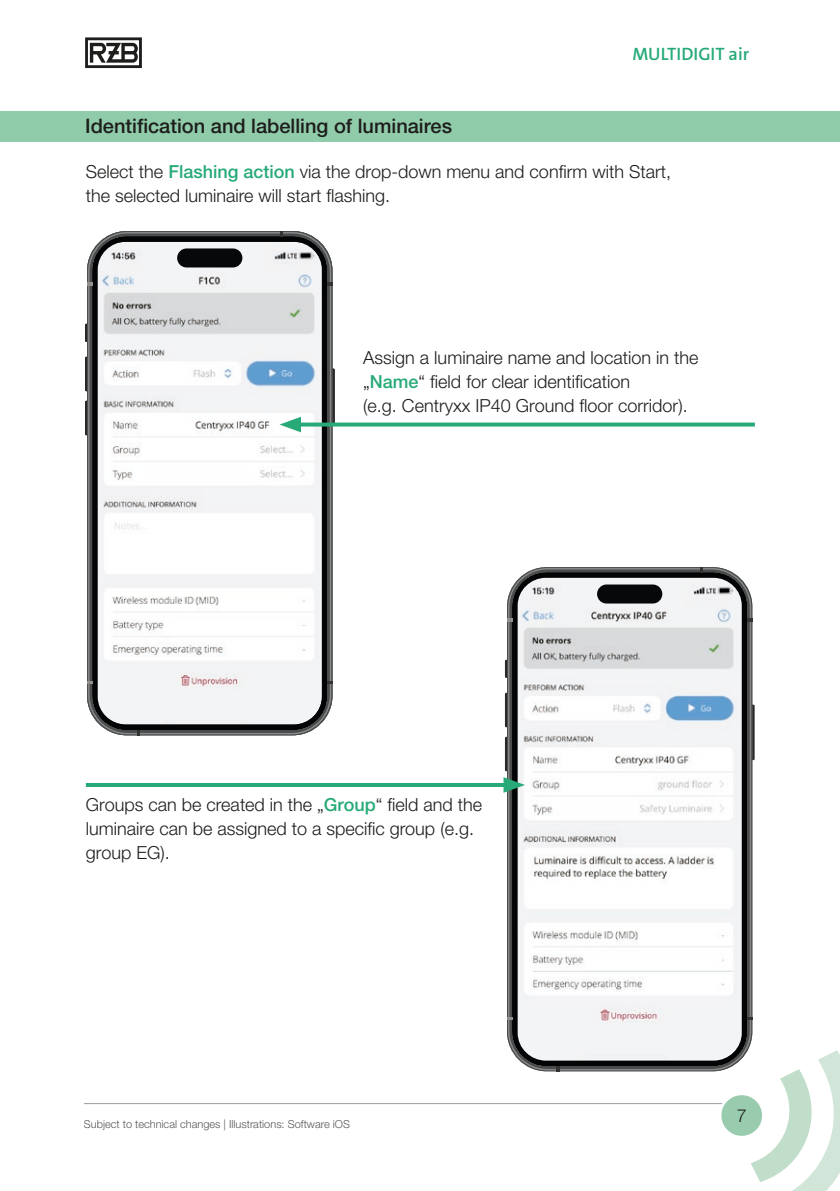
<style>
.page{position:relative;width:840px;height:1191px;background:#fff}
.page>*{position:absolute;margin:0;border:0;box-sizing:border-box;transform-origin:0 0}
.t1{font:500 20px "Helvetica Neue LTW1 G";color:#1d1d1b}
.t2{font:300 18px/24px "Helvetica Neue LTW1 G";color:#1d1d1b}
.t3{font:600 18px "The Sans B W6";color:#27aa78}
.t4{font:300 11px "Helvetica Neue LTW1 G";color:#575756}
.s1{font-weight:500;color:#27aa78}
</style>
<div class="page">
<svg style="left:85px;top:37px;width:57px;height:31px"></svg>
<div style="left:0;top:112px;width:839px;height:30px;background:#90cbaa"></div>
<hr style="left:84px;top:1103px;width:671px;height:1px;background:#9d9d9d">
<svg style="left:332px;top:368px;width:2px;height:54px"></svg>
<svg style="left:85px;top:324px;width:2px;height:18px"></svg>
<svg style="left:85px;top:357px;width:2px;height:34px"></svg>
<svg style="left:85px;top:401px;width:2px;height:34px"></svg>
<svg style="left:88px;top:232px;width:243px;height:502px"></svg>
<svg style="left:280px;top:231px;width:3px;height:5px"></svg>
<svg style="left:87px;top:681px;width:5px;height:3px"></svg>
<svg style="left:137px;top:730px;width:3px;height:5px"></svg>
<svg style="left:327px;top:681px;width:5px;height:3px"></svg>
<svg style="left:177px;top:248px;width:65px;height:19px"></svg>
<svg style="left:752px;top:704px;width:2px;height:56px"></svg>
<svg style="left:505px;top:660px;width:1px;height:18px"></svg>
<svg style="left:505px;top:693px;width:1px;height:34px"></svg>
<svg style="left:505px;top:737px;width:1px;height:34px"></svg>
<svg style="left:507px;top:568px;width:243px;height:502px"></svg>
<svg style="left:699px;top:567px;width:3px;height:5px"></svg>
<svg style="left:556px;top:1066px;width:3px;height:5px"></svg>
<svg style="left:596px;top:584px;width:66px;height:19px"></svg>
<svg style="left:713px;top:1028px;width:126px;height:163px"></svg>
<svg style="left:301px;top:422px;width:453px;height:4px;background:#44b489"></svg>
<svg style="left:279px;top:417px;width:22px;height:15px"></svg>
<hr style="left:86px;top:783px;width:425px;height:4px;background:#27aa78">
<svg style="left:503px;top:777px;width:21px;height:15px"></svg>
<p class="t3" style="left:632px;top:42px;width:118px">MULTIDIGIT air</p>
<p class="t1" style="left:85px;top:114px;width:368px">Identification and labelling of luminaires</p>
<p class="t2" style="left:86px;top:160px;width:586px">Select the <span class="s1">Flashing action</span> via the drop-down menu and confirm with Start, the selected luminaire will start flashing.</p>
<p class="t2" style="left:363px;top:346px;width:336px">Assign a luminaire name and location in the „<span class="s1">Name</span>“ field for clear identification<br>(e.g. Centryxx IP40 Ground floor corridor).</p>
<p class="t2" style="left:86px;top:793px;width:397px">Groups can be created in the „<span class="s1">Group</span>“ field and the luminaire can be assigned to a specific group (e.g. group EG).</p>
<p class="t4" style="left:84px;top:1117px;width:267px">Subject to technical changes | Illustrations: Software iOS</p>
<p class="t2" style="left:736px;top:1103px;width:12px">7</p>
</div>
